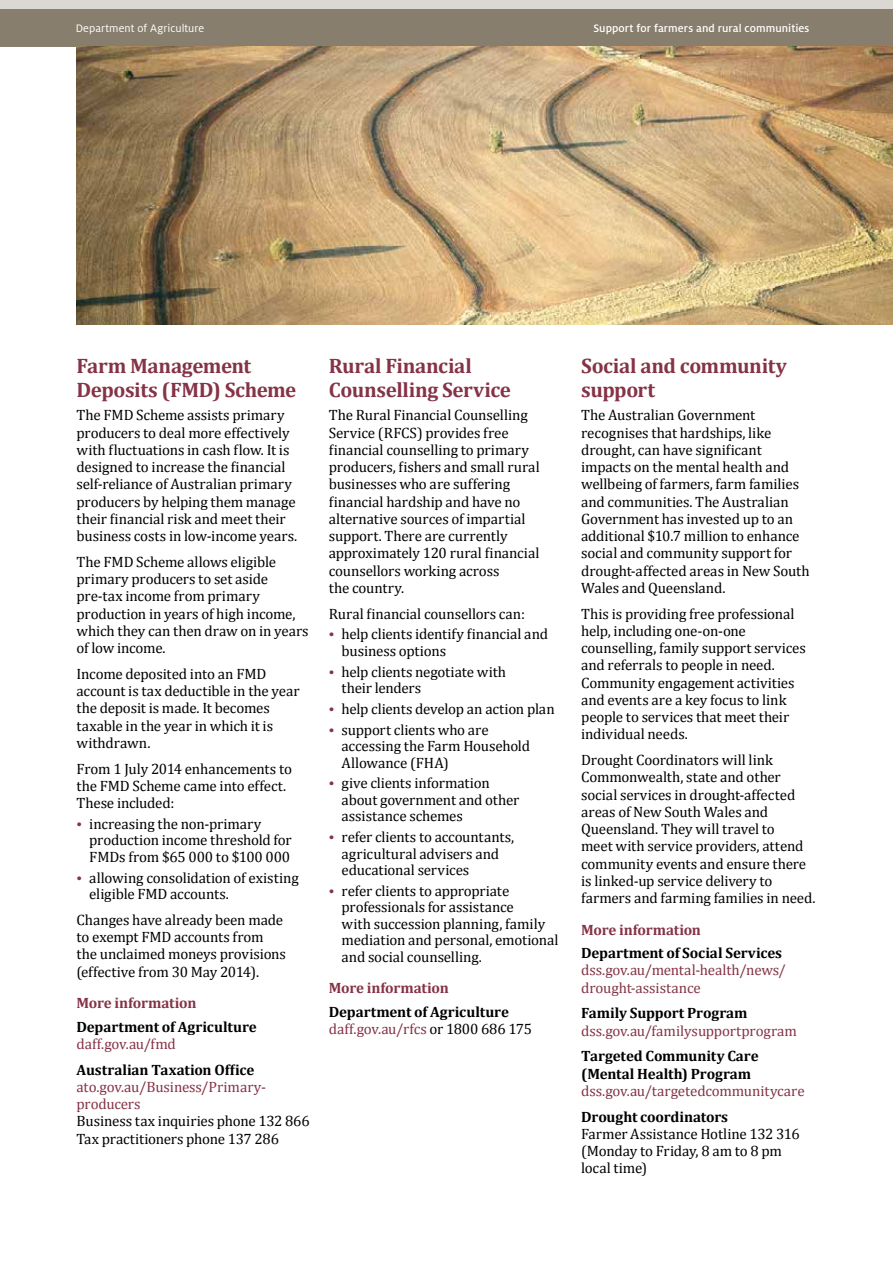
<style>
.page{position:relative;width:893px;height:1263px;background:#fff}
.page>*{position:absolute;margin:0;border:0;box-sizing:border-box;transform-origin:0 0}
.t1{font:700 21px/24px "Cambria";letter-spacing:-.015em;color:#853347}
.t2{font:15px/17.2px "Cambria";letter-spacing:-.01em;color:#000}
.t3{font:700 15px/17.2px "Cambria";letter-spacing:-.005em;color:#000}
.t4{font:15px/17.2px "Cambria";letter-spacing:-.01em;color:#853347}
.t5{font:700 15px "Cambria";letter-spacing:-.015em;color:#853347}
.t6{font:500 12px "Milo Pro";letter-spacing:.005em;color:#fff}
.t7{font:12px "Milo Pro";letter-spacing:.005em;color:#fff}
.s1{font-size:12.75px;color:#853347}
.s2{font-weight:400;color:#853347}
.s3{font-weight:400}
</style>
<div class="page">
<div style="left:0;top:9px;width:893px;height:38px;background:#887e6e"></div>
<div style="left:0;top:0;width:893px;height:9px;background:#dbd7d3"></div>
<img style="left:77px;top:47px;width:816px;height:277px">
<p class="t7" style="left:76px;top:22px;width:130px">Department of Agriculture</p>
<p class="t6" style="left:593px;top:22px;width:218px">Support for farmers and rural communities</p>
<h1 class="t1" style="left:77px;top:353px;width:221px">Farm Management<br>Deposits (FMD) Scheme</h1>
<p class="t2" style="left:77px;top:406px;width:222px">The FMD Scheme assists primary producers to deal more effectively with fluctuations in cash flow. It is designed to increase the financial self-reliance of Australian primary producers by helping them manage their financial risk and meet their business costs in low-income years.</p>
<p class="t2" style="left:77px;top:553px;width:234px">The FMD Scheme allows eligible primary producers to set aside pre-tax income from primary production in years of high income, which they can then draw on in years of low income.</p>
<p class="t2" style="left:77px;top:665px;width:225px">Income deposited into an FMD account is tax deductible in the year the deposit is made. It becomes taxable in the year in which it is withdrawn.</p>
<p class="t2" style="left:77px;top:760px;width:217px">From 1 July 2014 enhancements to the FMD Scheme came into effect.<br>These included:</p>
<p class="t2" style="left:89px;top:815px;width:204px;line-height:16.5px;text-indent:-13px"><span class="s1">•</span> increasing the non-primary production income threshold for<br>FMDs from $65 000 to $100 000</p>
<p class="t2" style="left:89px;top:869px;width:211px;line-height:16.5px;text-indent:-13px"><span class="s1">•</span> allowing consolidation of existing eligible FMD accounts.</p>
<p class="t2" style="left:77px;top:911px;width:211px">Changes have already been made to exempt FMD accounts from the unclaimed moneys provisions (effective from 30 May 2014).</p>
<p class="t5" style="left:77px;top:992px;width:121px">More information</p>
<p class="t3" style="left:77px;top:1017px;width:182px">Department of Agriculture</p>
<p class="t4" style="left:77px;top:1035px;width:101px">daff.gov.au/fmd</p>
<p class="t3" style="left:77px;top:1060px;width:179px">Australian Taxation Office</p>
<p class="t4" style="left:77px;top:1078px;width:191px">ato.gov.au/Business/Primary&shy;producers</p>
<p class="t2" style="left:77px;top:1113px;width:235px">Business tax inquiries phone 132 866<br>Tax practitioners phone 137 286</p>
<h1 class="t1" style="left:329px;top:353px;width:184px">Rural Financial<br>Counselling Service</h1>
<p class="t2" style="left:329px;top:406px;width:212px">The Rural Financial Counselling<br>Service (RFCS) provides free financial counselling to primary producers, fishers and small rural businesses who are suffering financial hardship and have no alternative sources of impartial support. There are currently approximately 120 rural financial counsellors working across<br>the country.</p>
<p class="t2" style="left:329px;top:605px;width:198px">Rural financial counsellors can:</p>
<p class="t2" style="left:342px;top:626px;width:208px;line-height:16.5px;text-indent:-13px"><span class="s1">•</span> help clients identify financial and business options</p>
<p class="t2" style="left:342px;top:663px;width:166px;line-height:16.5px;text-indent:-13px"><span class="s1">•</span> help clients negotiate with their lenders</p>
<p class="t2" style="left:329px;top:700px;width:227px"><span class="s1">•</span> help clients develop an action plan</p>
<p class="t2" style="left:342px;top:721px;width:190px;line-height:16.5px;text-indent:-13px"><span class="s1">•</span> support clients who are accessing the Farm Household<br>Allowance (FHA)</p>
<p class="t2" style="left:342px;top:775px;width:179px;line-height:16.5px;text-indent:-13px"><span class="s1">•</span> give clients information about government and other assistance schemes</p>
<p class="t2" style="left:342px;top:829px;width:174px;line-height:16.5px;text-indent:-13px"><span class="s1">•</span> refer clients to accountants, agricultural advisers and educational services</p>
<p class="t2" style="left:342px;top:882px;width:219px;line-height:16.5px;text-indent:-13px"><span class="s1">•</span> refer clients to appropriate professionals for assistance<br>with succession planning, family mediation and personal, emotional and social counselling.</p>
<p class="t5" style="left:329px;top:977px;width:121px">More information</p>
<p class="t3" style="left:329px;top:1003px;width:205px">Department of Agriculture <span class="s2">daff.gov.au/rfcs</span> <span class="s3">or 1800 686 175</span></p>
<h1 class="t1" style="left:581px;top:353px;width:207px">Social and community support</h1>
<p class="t2" style="left:581px;top:406px;width:230px">The Australian Government recognises that hardships, like drought, can have significant impacts on the mental health and wellbeing of farmers, farm families and communities. The Australian<br>Government has invested up to an additional $10.7 million to enhance social and community support for drought-affected areas in New South<br>Wales and Queensland.</p>
<p class="t2" style="left:581px;top:605px;width:226px">This is providing free professional help, including one-on-one counselling, family support services and referrals to people in need.<br>Community engagement activities and events are a key focus to link people to services that meet their individual needs.</p>
<p class="t2" style="left:581px;top:751px;width:236px">Drought Coordinators will link Commonwealth, state and other social services in drought-affected areas of New South Wales and Queensland. They will travel to<br>meet with service providers, attend community events and ensure there is linked-up service delivery to farmers and farming families in need.</p>
<p class="t5" style="left:581px;top:919px;width:121px">More information</p>
<p class="t3" style="left:581px;top:944px;width:202px">Department of Social Services</p>
<p class="t4" style="left:581px;top:962px;width:206px">dss.gov.au/mental-health/news/ drought-assistance</p>
<p class="t3" style="left:581px;top:1004px;width:168px">Family Support Program</p>
<p class="t4" style="left:581px;top:1022px;width:217px">dss.gov.au/familysupportprogram</p>
<p class="t3" style="left:581px;top:1047px;width:179px">Targeted Community Care (Mental Health) Program</p>
<p class="t4" style="left:581px;top:1082px;width:225px">dss.gov.au/targetedcommunitycare</p>
<p class="t3" style="left:581px;top:1107px;width:149px">Drought coordinators</p>
<p class="t2" style="left:581px;top:1125px;width:220px">Farmer Assistance Hotline 132 316 (Monday to Friday, 8 am to 8 pm local time)</p>
</div>
